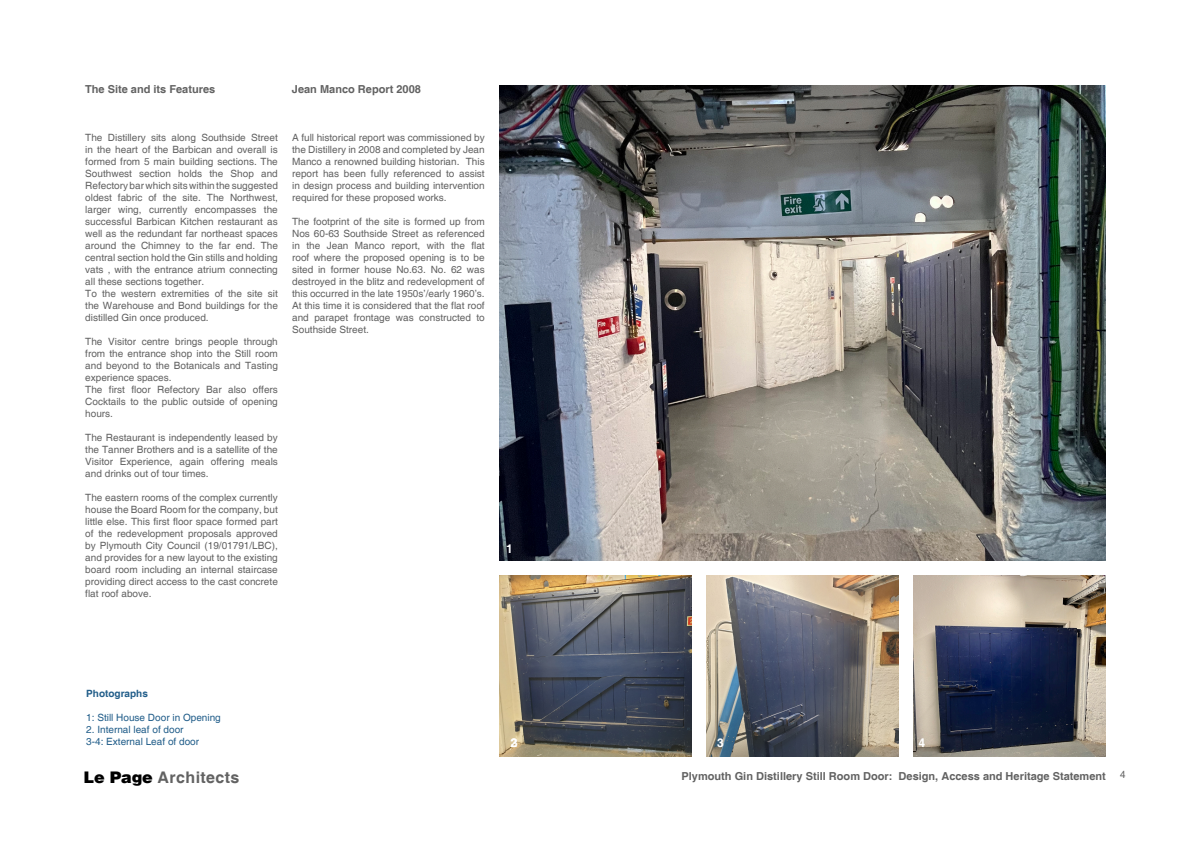
<style>
.page{position:relative;width:1191px;height:842px;background:#fff}
.page>*{position:absolute;margin:0;border:0;box-sizing:border-box;transform-origin:0 0}
.t1{font:700 16px "Helvetica";letter-spacing:.025em;color:#626262}
.GHK_Heading_2{font:700 12px "Helvetica";color:#fff}
.GHK_Heading_2-2{font:700 11px "Helvetica";color:#626262}
.GHK_Heading_2-3{font:10px/12px "Helvetica";color:#626262;text-align:justify}
.GHK_Heading_2-4{font:10px "Helvetica";color:#225e8a}
.GHK_Heading_2-5{font:700 10px "Helvetica";color:#225e8a}
.t2{font:10px "Arial";color:#626262}
.s1{font-family:"Helvetica LT";font-weight:900;color:#000}
</style>
<div class="page">
<img style="left:913px;top:575px;width:193px;height:182px">
<img style="left:499px;top:85px;width:607px;height:476px">
<img style="left:706px;top:575px;width:193px;height:182px">
<img style="left:499px;top:575px;width:193px;height:182px">
<p class="GHK_Heading_2-2" style="left:85px;top:82px;width:132px">The Site and its Features</p>
<p class="GHK_Heading_2-2" style="left:292px;top:82px;width:130px">Jean Manco Report 2008</p>
<p class="GHK_Heading_2-3" style="left:85px;top:132px;width:194px">The Distillery sits along Southside Street in the heart of the Barbican and overall is formed from 5 main building sections. The Southwest section holds the Shop and Refectory bar which sits within the suggested oldest fabric of the site. The Northwest, larger wing, currently encompasses the successful Barbican Kitchen restaurant as well as the redundant far northeast spaces around the Chimney to the far end. The central section hold the Gin stills and holding vats , with the entrance atrium connecting all these sections together.</p>
<p class="GHK_Heading_2-3" style="left:85px;top:288px;width:194px">To the western extremities of the site sit the Warehouse and Bond buildings for the distilled Gin once produced.</p>
<p class="GHK_Heading_2-3" style="left:85px;top:336px;width:194px">The Visitor centre brings people through from the entrance shop into the Still room and beyond to the Botanicals and Tasting experience spaces.</p>
<p class="GHK_Heading_2-3" style="left:85px;top:384px;width:194px">The first floor Refectory Bar also offers Cocktails to the public outside of opening hours.</p>
<p class="GHK_Heading_2-3" style="left:85px;top:432px;width:194px">The Restaurant is independently leased by the Tanner Brothers and is a satellite of the Visitor Experience, again offering meals and drinks out of tour times.</p>
<p class="GHK_Heading_2-3" style="left:85px;top:492px;width:194px">The eastern rooms of the complex currently house the Board Room for the company, but little else. This first floor space formed part of the redevelopment proposals approved by Plymouth City Council (19/01791/LBC), and provides for a new layout to the existing board room including an internal staircase providing direct access to the cast concrete flat roof above.</p>
<p class="GHK_Heading_2-3" style="left:292px;top:132px;width:194px">A full historical report was commissioned by the Distillery in 2008 and completed by Jean Manco a renowned building historian. This report has been fully referenced to assist in design process and building intervention required for these proposed works.</p>
<p class="GHK_Heading_2-3" style="left:292px;top:216px;width:194px">The footprint of the site is formed up from Nos 60-63 Southside Street as referenced in the Jean Manco report, with the flat roof where the proposed opening is to be sited in former house No.63. No. 62 was destroyed in the blitz and redevelopment of this occurred in the late 1950s’/early 1960’s.<br>At this time it is considered that the flat roof and parapet frontage was constructed to Southside Street.</p>
<p class="GHK_Heading_2" style="left:506px;top:541px;width:8px">1</p>
<p class="GHK_Heading_2-5" style="left:86px;top:687px;width:63px">Photographs</p>
<p class="GHK_Heading_2-4" style="left:86px;top:711px;width:136px">1: Still House Door in Opening</p>
<p class="GHK_Heading_2-4" style="left:86px;top:723px;width:99px">2. Internal leaf of door</p>
<p class="GHK_Heading_2-4" style="left:86px;top:735px;width:114px">3-4: External Leaf of door</p>
<h1 class="t1" style="left:84px;top:767px;width:157px"><span class="s1">Le Page</span> Architects</h1>
<p class="GHK_Heading_2" style="left:510px;top:736px;width:8px">2</p>
<p class="GHK_Heading_2" style="left:511px;top:736px;width:8px">3</p>
<p class="GHK_Heading_2" style="left:717px;top:736px;width:8px">3</p>
<p class="GHK_Heading_2" style="left:918px;top:736px;width:8px">4</p>
<p class="GHK_Heading_2-2" style="left:681px;top:769px;width:426px">Plymouth Gin Distillery Still Room Door: Design, Access and Heritage Statement</p>
<p class="t2" style="left:1120px;top:768px;width:7px">4</p>
</div>
